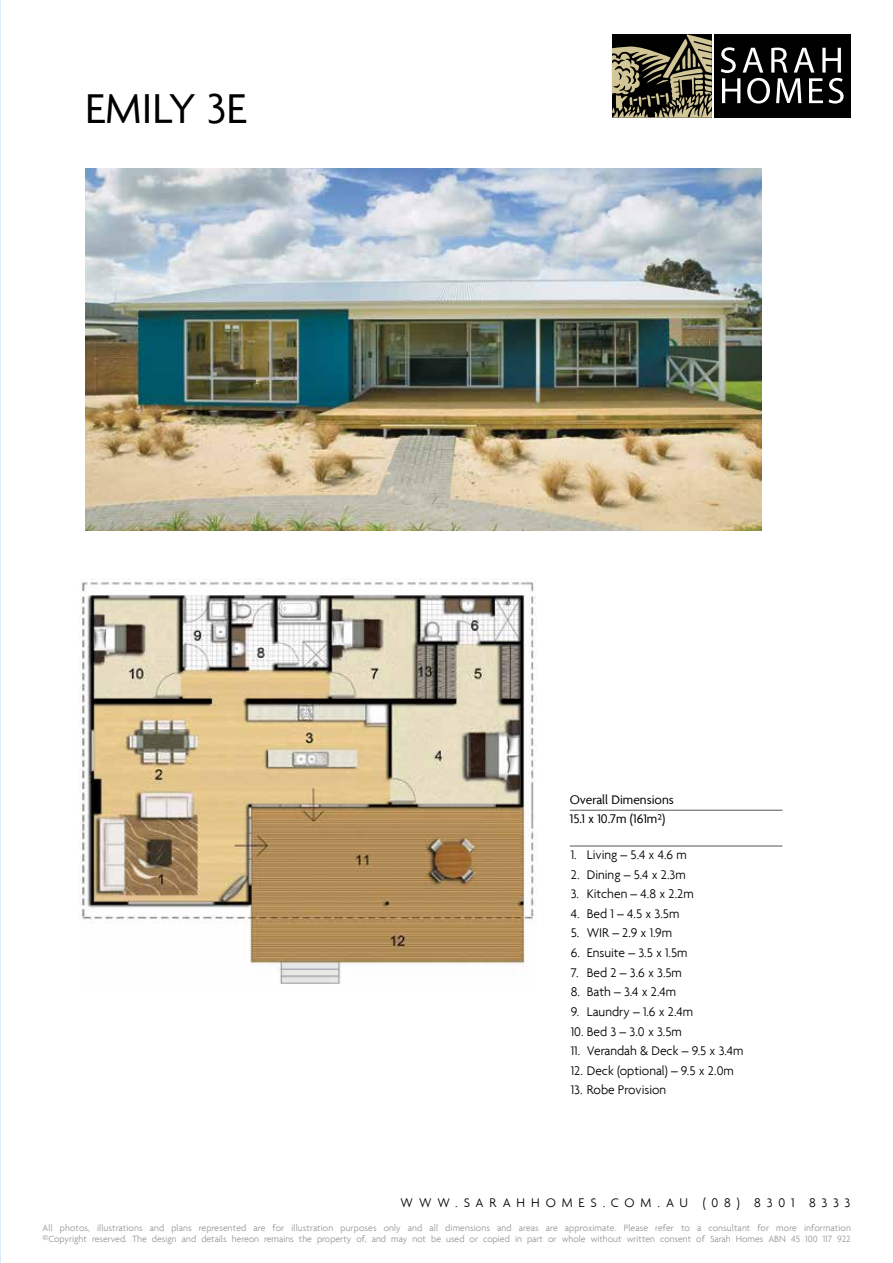
<style>
.page{position:relative;width:893px;height:1263px;background:#fff}
.page>*{position:absolute;margin:0;border:0;box-sizing:border-box;transform-origin:0 0}
.t1{font:45px "Agenda";color:#000}
.t2{font:300 13.5px "Agenda";color:#000}
.t3{font:13.5px/19.6px "Agenda";color:#000}
.t4{font:300 13.5px "Agenda";letter-spacing:.435em;color:#000}
.t5{font:300 9.75px/11.2px "Agenda";color:#939598}
</style>
<div class="page">
<img style="left:80px;top:578px;width:457px;height:406px">
<img style="left:85px;top:169px;width:676px;height:361px">
<hr style="left:570px;top:810px;width:212px;height:1px;background:#55565a">
<hr style="left:570px;top:846px;width:212px;height:1px;background:#55565a">
<div style="left:714px;top:34px;width:136px;height:84px;background:#000"></div>
<svg style="left:612px;top:34px;width:100px;height:84px;background:#5d5742"></svg>
<svg style="left:721px;top:47px;width:123px;height:57px"></svg>
<h1 class="t1" style="left:85px;top:82px;width:163px">EMILY 3E</h1>
<h2 class="t3" style="left:570px;top:789px;width:105px">Overall Dimensions<br>15.1 x 10.7m (161m²)</h2>
<h2 class="t2" style="left:571px;top:847px;width:117px">1. Living – 5.4 x 4.6 m</h2>
<h2 class="t2" style="left:571px;top:866px;width:117px">2. Dining – 5.4 x 2.3m</h2>
<h2 class="t2" style="left:571px;top:886px;width:124px">3. Kitchen – 4.8 x 2.2m</h2>
<h2 class="t2" style="left:571px;top:905px;width:110px">4. Bed 1 – 4.5 x 3.5m</h2>
<h2 class="t2" style="left:571px;top:925px;width:103px">5. WIR – 2.9 x 1.9m</h2>
<h2 class="t2" style="left:571px;top:945px;width:118px">6. Ensuite – 3.5 x 1.5m</h2>
<h2 class="t2" style="left:571px;top:964px;width:113px">7. Bed 2 – 3.6 x 3.5m</h2>
<h2 class="t2" style="left:571px;top:984px;width:107px">8. Bath – 3.4 x 2.4m</h2>
<h2 class="t2" style="left:571px;top:1003px;width:124px">9. Laundry – 1.6 x 2.4m</h2>
<h2 class="t2" style="left:571px;top:1023px;width:113px">10. Bed 3 – 3.0 x 3.5m</h2>
<h2 class="t2" style="left:571px;top:1043px;width:174px">11. Verandah &amp; Deck – 9.5 x 3.4m</h2>
<h2 class="t2" style="left:571px;top:1062px;width:164px">12. Deck (optional) – 9.5 x 2.0m</h2>
<h2 class="t2" style="left:571px;top:1082px;width:97px">13. Robe Provision</h2>
<h2 class="t4" style="left:400px;top:1194px;width:451px">WWW.SARAHHOMES.COM.AU (08) 8301 8333</h2>
<p class="t5" style="left:43px;top:1222px;width:810px">All photos, illustrations and plans represented are for illustration purposes only and all dimensions and areas are approximate. Please refer to a consultant for more information ©Copyright reserved. The design and details hereon remains the property of, and may not be used or copied in part or whole without written consent of Sarah Homes ABN 45 100 117 922</p>
</div>
